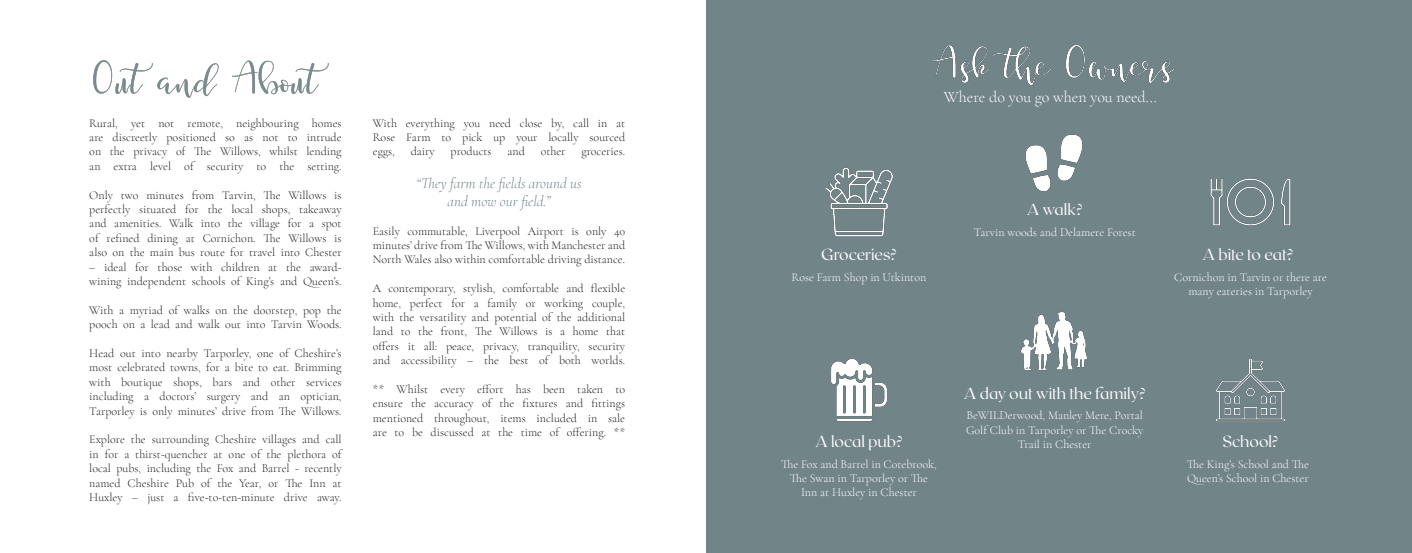
<style>
.page{position:relative;width:1412px;height:553px;background:#fff}
.page>*{position:absolute;margin:0;border:0;box-sizing:border-box;transform-origin:0 0}
.t1{font:300 16px "Roxborough CF";letter-spacing:-.005em;color:#fff}
.t2{font:300 16px "Cormorant Garamond";color:#fff}
.t3{font:italic 300 15px "Cormorant Garamond";color:#718488}
.t4{font:300 12px/14.4px "Cormorant Garamond";color:#231f20;text-align:justify}
.t5{font:300 12px/14.4px "Cormorant Garamond";color:#fff;text-align:center}
</style>
<div class="page">
<div style="left:706px;top:0;width:706px;height:553px;background:#718488"></div>
<img style="left:1021px;top:312px;width:66px;height:59px">
<img style="left:1216px;top:358px;width:69px;height:64px">
<img style="left:825px;top:168px;width:68px;height:69px">
<img style="left:1025px;top:134px;width:58px;height:58px">
<img style="left:1210px;top:178px;width:81px;height:48px">
<img style="left:831px;top:358px;width:56px;height:64px">
<img style="left:93px;top:60px;width:236px;height:38px">
<img style="left:933px;top:44px;width:242px;height:42px">
<p class="t4" style="left:89px;top:115px;width:254px">Rural, yet not remote, neighbouring homes are discreetly positioned so as not to intrude on the privacy of The Willows, whilst lending an extra level of security to the setting.</p>
<p class="t4" style="left:89px;top:187px;width:254px">Only two minutes from Tarvin, The Willows is perfectly situated for the local shops, takeaway and amenities. Walk into the village for a spot of refined dining at Cornichon. The Willows is also on the main bus route for travel into Chester</p>
<p class="t4" style="left:89px;top:259px;width:254px">– ideal for those with children at the award&shy;wining independent schools of King’s and Queen’s.</p>
<p class="t4" style="left:89px;top:303px;width:254px">With a myriad of walks on the doorstep, pop the pooch on a lead and walk out into Tarvin Woods.</p>
<p class="t4" style="left:89px;top:346px;width:254px">Head out into nearby Tarporley, one of Cheshire’s most celebrated towns, for a bite to eat. Brimming with boutique shops, bars and other services including a doctors’ surgery and an optician, Tarporley is only minutes’ drive from The Willows.</p>
<p class="t4" style="left:89px;top:432px;width:254px">Explore the surrounding Cheshire villages and call in for a thirst-quencher at one of the plethora of local pubs, including the Fox and Barrel - recently named Cheshire Pub of the Year, or The Inn at Huxley – just a five-to-ten-minute drive away.</p>
<p class="t4" style="left:373px;top:115px;width:254px">With everything you need close by, call in at Rose Farm to pick up your locally sourced eggs,</p>
<p class="t4" style="left:411px;top:144px;width:26px">dairy</p>
<p class="t4" style="left:451px;top:144px;width:43px">products</p>
<p class="t4" style="left:507px;top:144px;width:19px">and</p>
<p class="t4" style="left:541px;top:144px;width:26px">other</p>
<p class="t4" style="left:581px;top:144px;width:45px">groceries.</p>
<p class="t3" style="left:416px;top:174px;width:167px">“They farm the fields around us</p>
<p class="t3" style="left:448px;top:192px;width:104px">and mow our field.”</p>
<p class="t4" style="left:373px;top:223px;width:254px">Easily commutable, Liverpool Airport is only 40 minutes’ drive from The Willows, with Manchester and North Wales also within comfortable driving distance.</p>
<p class="t4" style="left:373px;top:281px;width:254px">A contemporary, stylish, comfortable and flexible home, perfect for a family or working couple, with the versatility and potential of the additional land to the front, The Willows is a home that offers it all: peace, privacy, tranquility, security and accessibility – the best of both worlds.</p>
<p class="t4" style="left:373px;top:382px;width:254px">** Whilst every effort has been taken to ensure the accuracy of the fixtures and fittings mentioned throughout, items included in sale are to be discussed at the time of offering. **</p>
<p class="t2" style="left:944px;top:87px;width:214px">Where do you go when you need...</p>
<p class="t1" style="left:1027px;top:199px;width:57px">A walk?</p>
<p class="t1" style="left:821px;top:244px;width:77px">Groceries?</p>
<p class="t5" style="left:791px;top:269px;width:136px">Rose Farm Shop in Utkinton</p>
<p class="t5" style="left:974px;top:225px;width:163px">Tarvin woods and Delamere Forest</p>
<p class="t1" style="left:1202px;top:244px;width:92px">A bite to eat?</p>
<p class="t5" style="left:1174px;top:270px;width:154px">Cornichon in Tarvin or there are many eateries in Tarporley</p>
<p class="t1" style="left:964px;top:382px;width:183px">A day out with the family?</p>
<p class="t5" style="left:966px;top:408px;width:179px">BeWILDerwood, Manley Mere, Portal<br>Golf Club in Tarporley or The Crocky<br>Trail in Chester</p>
<p class="t1" style="left:815px;top:431px;width:89px">A local pub?</p>
<p class="t1" style="left:1222px;top:431px;width:58px">School?</p>
<p class="t5" style="left:781px;top:456px;width:157px">The Fox and Barrel in Cotebrook,<br>The Swan in Tarporley or The<br>Inn at Huxley in Chester</p>
<p class="t5" style="left:1187px;top:456px;width:124px;text-align:left">The King’s School and The<br>Queen’s School in Chester</p>
</div>
